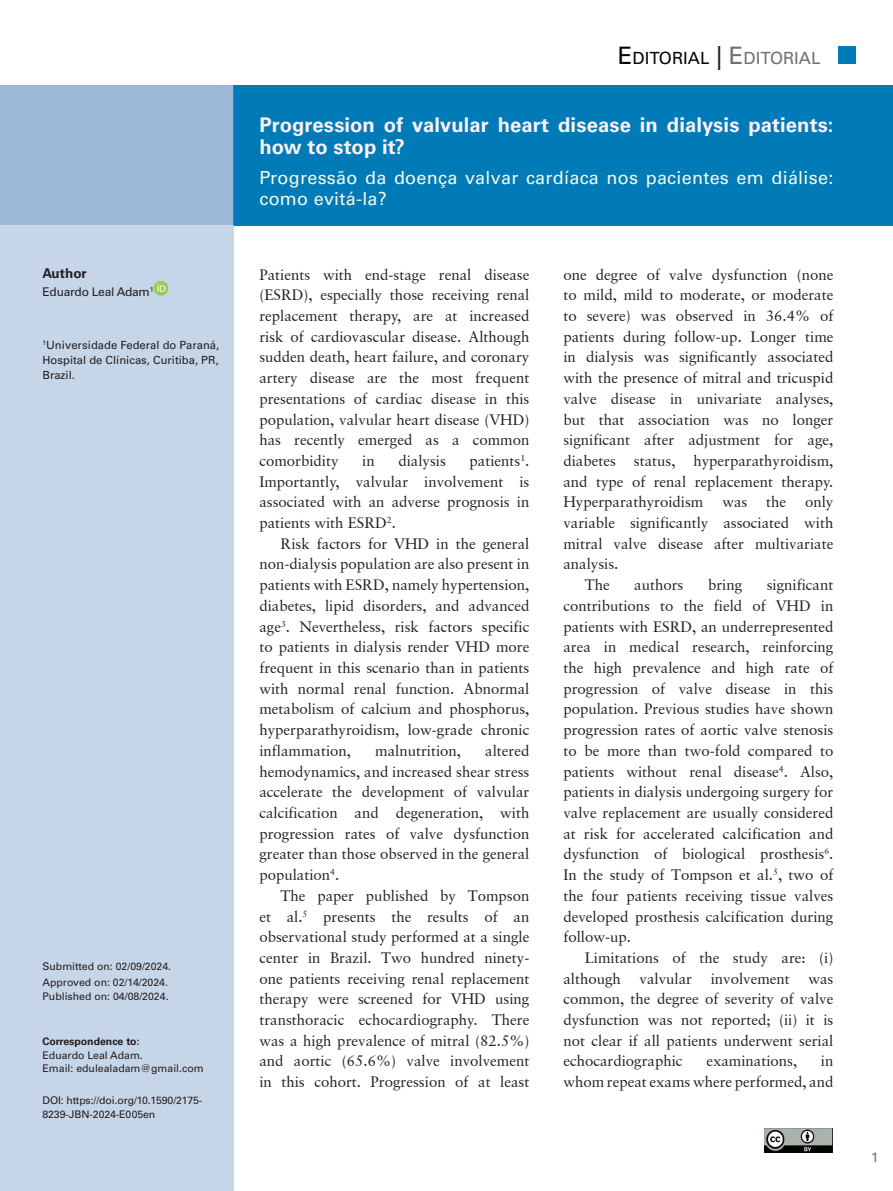
<style>
.page{position:relative;width:893px;height:1191px;background:#fff}
.page>*{position:absolute;margin:0;border:0;box-sizing:border-box;transform-origin:0 0}
.Título_Português{font:700 20.25px/22.5px "Univers LT Std";letter-spacing:.005em;color:#faf1f6}
.Title_Inglês{font:18px/21.8px "Univers LT Std";letter-spacing:.015em;color:#f4f9e8}
.t1{font:16.8px "Univers LT Std";color:#040503}
.Texto{font:15px/20.7px "Garamond Retrospective S Si";color:#231f20;text-align:justify}
.Texto_-_1º_paragráfo{font:15px/20.7px "Garamond Retrospective S Si";color:#231f20;text-align:justify}
.Tópico__Autores{font:700 13.5px "Univers LT Std";color:#231f20}
.t2{font:13.5px "Univers LT Std";color:#6c6d70}
.Nome_dos_autores{font:12px "Univers LT Std";letter-spacing:-.02em;color:#231f20}
.Afiliações{font:11.25px/15px "Univers LT Std";color:#231f20;text-align:justify}
.Autor_correspondente{font:10.5px/13.5px "Univers LT Std";color:#231f20}
.Data_de_subs_aprova{font:10.5px "Univers LT Std";color:#231f20}
.Correspondência_para{font:700 10.5px "Univers LT Std";color:#231f20}
.s1{font-size:24px}
.s2{font-size:24px;color:#231f20}
.s3{font-size:24px;color:#6d6f72}
.s4{color:#6d6f72}
</style>
<div class="page">
<div style="left:839px;top:46px;width:17px;height:17px;background:#017bb7"></div>
<div style="left:234px;top:85px;width:659px;height:140px;background:#017bb7"></div>
<div style="left:0;top:225px;width:234px;height:966px;background:#c7d5e9"></div>
<div style="left:153px;top:281px;width:15px;height:15px;background:#99cc52;border-radius:50%"></div>
<svg style="left:157px;top:283px;width:9px;height:9px"></svg>
<img style="left:764px;top:1128px;width:68px;height:24px">
<div style="left:0;top:85px;width:234px;height:140px;background:#9bb8d9"></div>
<p class="Tópico__Autores" style="left:43px;top:265px;width:46px">Author</p>
<p class="Nome_dos_autores" style="left:43px;top:284px;width:113px">Eduardo Leal Adam<sup>1</sup></p>
<p class="Afiliações" style="left:43px;top:337px;width:178px"><sup>1</sup>Universidade Federal do Paraná, Hospital de Clínicas, Curitiba, PR, Brazil.</p>
<p class="Data_de_subs_aprova" style="left:43px;top:960px;width:130px">Submitted on: 02/09/2024.</p>
<p class="Data_de_subs_aprova" style="left:43px;top:975px;width:127px">Approved on: 02/14/2024.</p>
<p class="Data_de_subs_aprova" style="left:43px;top:990px;width:128px">Published on: 04/08/2024.</p>
<p class="Correspondência_para" style="left:43px;top:1035px;width:99px">Correspondence to:</p>
<p class="Autor_correspondente" style="left:43px;top:1048px;width:102px">Eduardo Leal Adam.</p>
<p class="Autor_correspondente" style="left:43px;top:1062px;width:163px">Email: edulealadam@gmail.com</p>
<p class="Autor_correspondente" style="left:43px;top:1093px;width:161px">DOI: https://doi.org/10.1590/2175-<br>8239-JBN-2024-E005en</p>
<p class="t1" style="left:618px;top:48px;width:204px"><span class="s1">E</span>DITORIAL <span class="s2">|</span> <span class="s3">E</span><span class="s4">DITORIAL</span></p>
<p class="Título_Português" style="left:259px;top:113px;width:576px">Progression of valvular heart disease in dialysis patients: how to stop it?</p>
<p class="Title_Inglês" style="left:259px;top:166px;width:575px">Progressão da doença valvar cardíaca nos pacientes em diálise: como evitá-la?</p>
<p class="Texto_-_1º_paragráfo" style="left:259px;top:264px;width:272px">Patients with end-stage renal disease (ESRD), especially those receiving renal replacement therapy, are at increased risk of cardiovascular disease. Although sudden death, heart failure, and coronary artery disease are the most frequent presentations of cardiac disease in this population, valvular heart disease (VHD) has recently emerged as a common comorbidity</p>
<p class="Texto_-_1º_paragráfo" style="left:362px;top:450px;width:14px">in</p>
<p class="Texto_-_1º_paragráfo" style="left:398px;top:450px;width:49px">dialysis</p>
<p class="Texto_-_1º_paragráfo" style="left:259px;top:450px;width:272px;text-indent:210px">patients<sup>1</sup>.<br>Importantly, valvular involvement is associated with an adverse prognosis in patients with ESRD<sup>2</sup>.</p>
<p class="Texto" style="left:259px;top:533px;width:272px;text-indent:21px">Risk factors for VHD in the general non-dialysis population are also present in patients with ESRD, namely hypertension, diabetes, lipid disorders, and advanced age<sup>3</sup>. Nevertheless, risk factors specific to patients in dialysis render VHD more frequent in this scenario than in patients with normal renal function. Abnormal metabolism of calcium and phosphorus, hyperparathyroidism, low-grade chronic inflammation,</p>
<p class="Texto" style="left:259px;top:740px;width:272px;text-indent:226px">altered hemodynamics, and increased shear stress accelerate the development of valvular calcification and degeneration, with progression rates of valve dysfunction greater than those observed in the general population<sup>4</sup>.</p>
<p class="Texto" style="left:259px;top:885px;width:272px;text-indent:21px">The paper published by Tompson et al.<sup>5</sup> presents the results of an observational study performed at a single center in Brazil. Two hundred ninety&shy;one patients receiving renal replacement therapy were screened for VHD using transthoracic echocardiography. There was a high prevalence of mitral (82.5%) and aortic (65.6%) valve involvement in this cohort. Progression of at least</p>
<p class="Texto" style="left:375px;top:740px;width:87px">malnutrition,</p>
<p class="Texto" style="left:563px;top:264px;width:272px">one degree of valve dysfunction (none to mild, mild to moderate, or moderate to severe) was observed in 36.4% of patients during follow-up. Longer time in dialysis was significantly associated with the presence of mitral and tricuspid valve disease in univariate analyses, but that association was no longer significant after adjustment for age, diabetes status, hyperparathyroidism, and type of renal replacement therapy.<br>Hyperparathyroidism</p>
<p class="Texto" style="left:563px;top:491px;width:272px;text-indent:242px">only variable significantly associated with mitral valve disease after multivariate analysis.</p>
<p class="Texto" style="left:585px;top:574px;width:26px">The</p>
<p class="Texto" style="left:634px;top:574px;width:51px">authors</p>
<p class="Texto" style="left:708px;top:574px;width:36px">bring</p>
<p class="Texto" style="left:722px;top:491px;width:27px">was</p>
<p class="Texto" style="left:766px;top:491px;width:21px">the</p>
<p class="Texto" style="left:563px;top:574px;width:272px;text-indent:203px">significant contributions to the field of VHD in patients with ESRD, an underrepresented area in medical research, reinforcing the high prevalence and high rate of progression of valve disease in this population. Previous studies have shown progression rates of aortic valve stenosis to be more than two-fold compared to patients without renal disease<sup>4</sup>. Also, patients in dialysis undergoing surgery for valve replacement are usually considered at risk for accelerated calcification and dysfunction of biological prosthesis<sup>6</sup>.<br>In the study of Tompson et al.<sup>5</sup>, two of the four patients receiving tissue valves developed prosthesis calcification during follow-up.</p>
<p class="Texto" style="left:563px;top:947px;width:272px;text-indent:21px">Limitations of the study are: (i) although valvular involvement was common, the degree of severity of valve dysfunction was not reported; (ii) it is not clear if all patients underwent serial echocardiographic</p>
<p class="Texto" style="left:563px;top:1050px;width:271px;text-align:right">in<br>whom repeat exams where performed, and</p>
<p class="Texto" style="left:706px;top:1050px;width:92px">examinations,</p>
<p class="t2" style="left:871px;top:1149px;width:9px">1</p>
</div>
